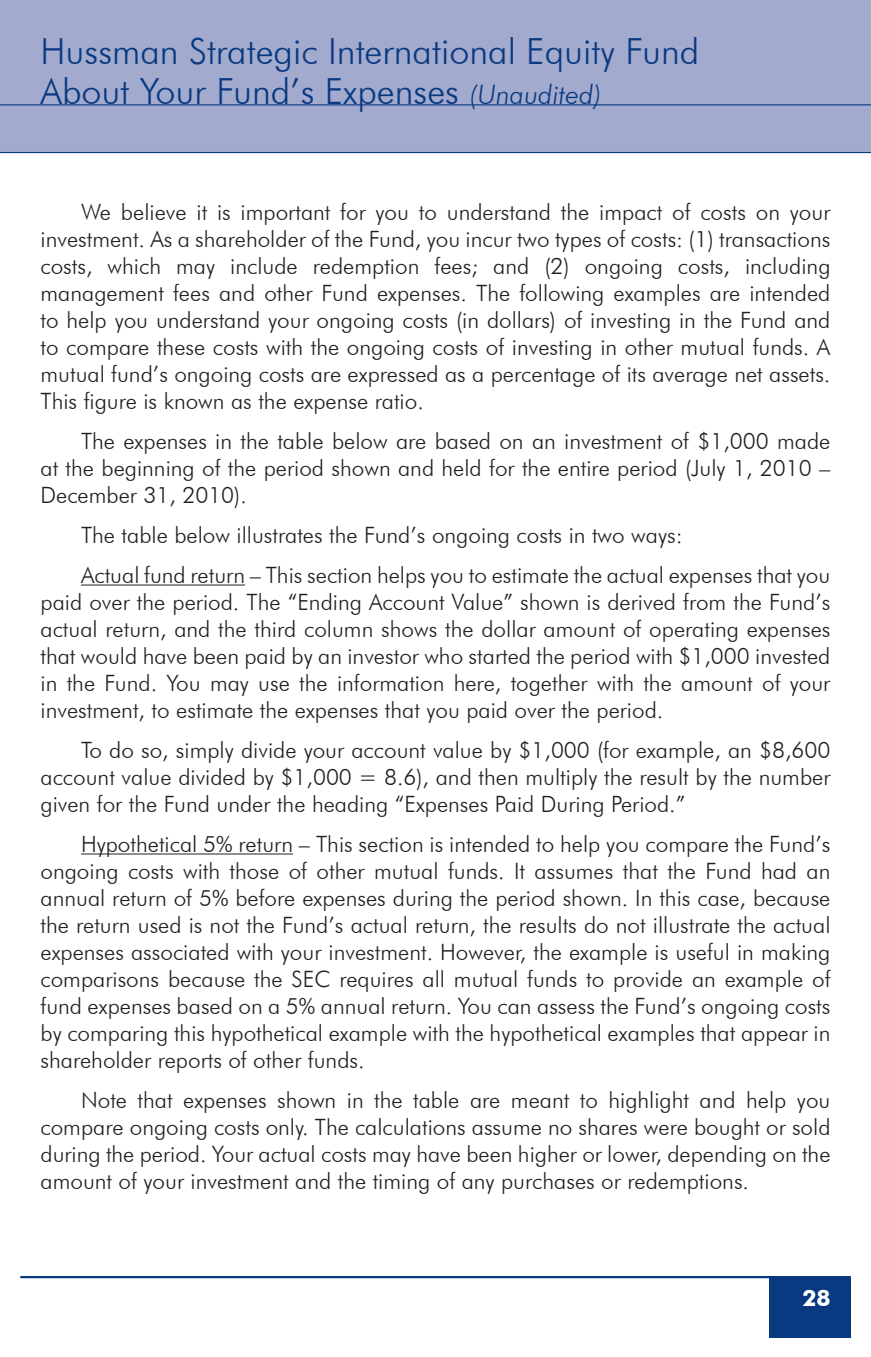
<style>
.page{position:relative;width:871px;height:1357px;background:#fff}
.page>*{position:absolute;margin:0;border:0;box-sizing:border-box;transform-origin:0 0}
.Page_Header{font:300 36px/40.5px "Futura BT";color:#083981}
.Body_Copy{font:300 22.5px/27px "Futura BT";color:#231f20;text-align:justify}
.t1{font:700 22.5px "Futura BT";color:#fff}
.s1{font-style:italic;font-size:27px}
</style>
<div class="page">
<hr style="left:20px;top:1276px;width:830px;height:2px;background:#083981">
<div style="left:770px;top:1277px;width:80px;height:61px;background:#083981"></div>
<div style="left:0;top:0;width:871px;height:152px;background:#a2aacd"></div>
<hr style="left:0;top:104px;width:871px;height:1px;background:#083981">
<hr style="left:0;top:152px;width:871px;height:1px;background:#083981">
<hr style="left:81px;top:584px;width:164px;height:1px;background:#231f20">
<hr style="left:81px;top:853px;width:212px;height:1px;background:#231f20">
<p class="Page_Header" style="left:40px;top:30px;width:660px">Hussman Strategic International Equity Fund<br>About Your Fund’s Expenses <span class="s1">(Unaudited)</span></p>
<p class="Body_Copy" style="left:40px;top:198px;width:791px;text-indent:40px">We believe it is important for you to understand the impact of costs on your investment. As a shareholder of the Fund, you incur two types of costs: (1) transactions costs, which may include redemption fees; and (2) ongoing costs, including management fees and other Fund expenses. The following examples are intended to help you understand your ongoing costs (in dollars) of investing in the Fund and to compare these costs with the ongoing costs of investing in other mutual funds. A mutual fund’s ongoing costs are expressed as a percentage of its average net assets.<br>This figure is known as the expense ratio.</p>
<p class="Body_Copy" style="left:40px;top:427px;width:791px;text-indent:40px">The expenses in the table below are based on an investment of $1,000 made at the beginning of the period shown and held for the entire period (July 1, 2010 – December 31, 2010).</p>
<p class="Body_Copy" style="left:81px;top:521px;width:603px">The table below illustrates the Fund’s ongoing costs in two ways:</p>
<p class="Body_Copy" style="left:40px;top:561px;width:791px;text-indent:40px">Actual fund return – This section helps you to estimate the actual expenses that you paid over the period. The “Ending Account Value” shown is derived from the Fund’s actual return, and the third column shows the dollar amount of operating expenses that would have been paid by an investor who started the period with $1,000 invested in the Fund. You may use the information here, together with the amount of your investment, to estimate the expenses that you paid over the period.</p>
<p class="Body_Copy" style="left:40px;top:736px;width:791px;text-indent:40px">To do so, simply divide your account value by $1,000 (for example, an $8,600 account value divided by $1,000 = 8.6), and then multiply the result by the number given for the Fund under the heading “Expenses Paid During Period.”</p>
<p class="Body_Copy" style="left:40px;top:830px;width:791px;text-indent:40px">Hypothetical 5% return – This section is intended to help you compare the Fund’s ongoing costs with those of other mutual funds. It assumes that the Fund had an annual return of 5% before expenses during the period shown. In this case, because the return used is not the Fund’s actual return, the results do not illustrate the actual expenses associated with your investment. However, the example is useful in making comparisons because the SEC requires all mutual funds to provide an example of fund expenses based on a 5% annual return. You can assess the Fund’s ongoing costs by comparing this hypothetical example with the hypothetical examples that appear in shareholder reports of other funds.</p>
<p class="Body_Copy" style="left:40px;top:1086px;width:791px;text-indent:40px">Note that expenses shown in the table are meant to highlight and help you compare ongoing costs only. The calculations assume no shares were bought or sold during the period. Your actual costs may have been higher or lower, depending on the amount of your investment and the timing of any purchases or redemptions.</p>
<p class="t1" style="left:802px;top:1284px;width:30px">28</p>
</div>
